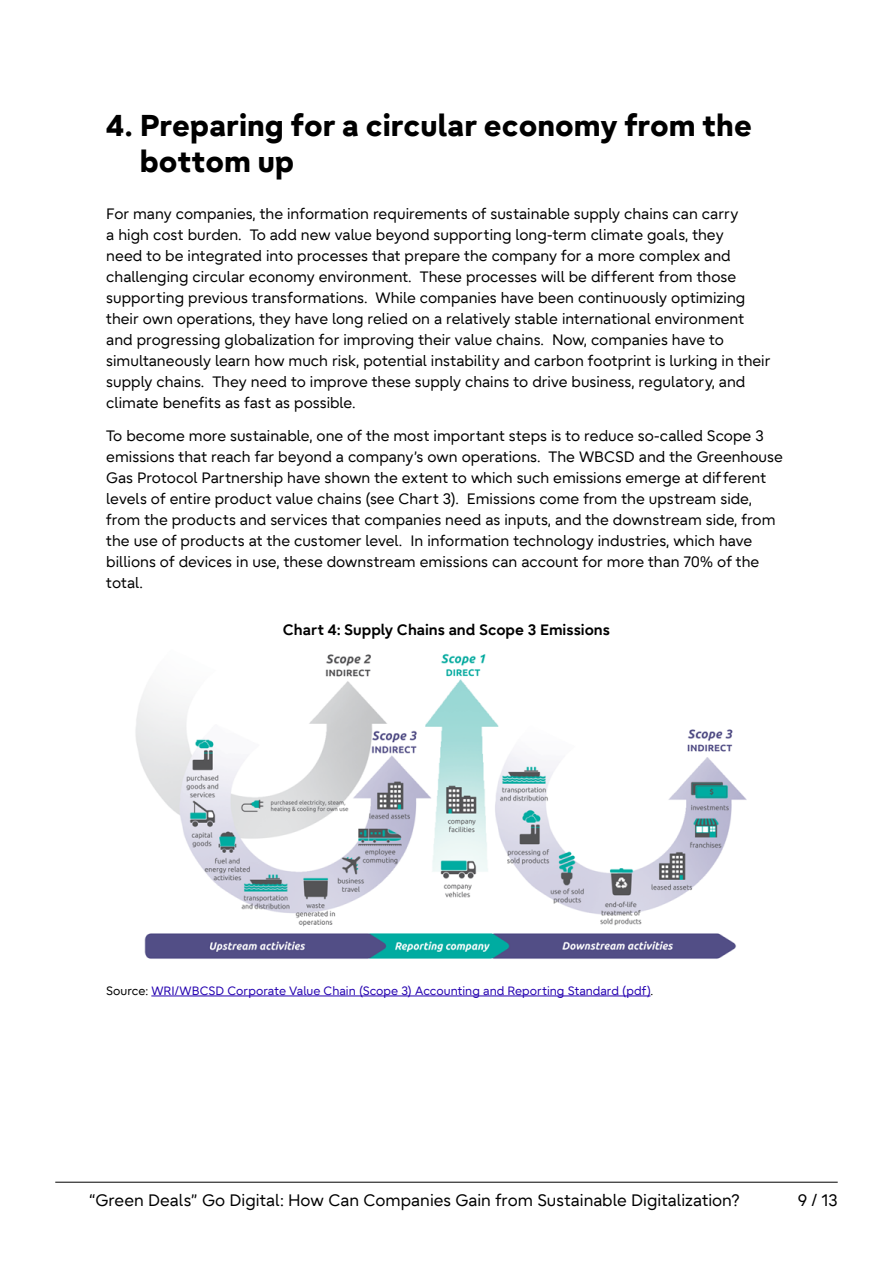
<style>
.page{position:relative;width:893px;height:1263px;background:#fff}
.page>*{position:absolute;margin:0;border:0;box-sizing:border-box;transform-origin:0 0}
.t1{font:800 30px/36px "Fujitsu Infinity Pro";color:#000}
.t2{font:16.5px "Fujitsu Infinity Pro";color:#000}
.t3{font:15px/21px "Fujitsu Infinity Pro";color:#000}
.t4{font:700 15px "Fujitsu Infinity Pro";color:#000}
.t5{font:12px "Fujitsu Infinity Pro";color:#2400b0}
.s1{color:#000}
</style>
<div class="page">
<hr style="left:55px;top:1182px;width:783px;height:1px;background:#000">
<hr style="left:151px;top:996px;width:499px;height:1px;background:#2400b0">
<img style="left:135px;top:653px;width:612px;height:306px">
<h1 class="t1" style="left:140px;top:107px;width:613px;text-indent:-34px">4. Preparing for a circular economy from the bottom up</h1>
<p class="t3" style="left:106px;top:203px;width:666px">For many companies, the information requirements of sustainable supply chains can carry<br>a high cost burden. To add new value beyond supporting long-term climate goals, they<br>need to be integrated into processes that prepare the company for a more complex and challenging circular economy environment. These processes will be dif ferent from those supporting previous transformations. While companies have been continuously optimizing their own operations, they have long relied on a relatively stable international environment and progressing globalization for improving their value chains. Now, companies have to simultaneously learn how much risk, potential instability and carbon footprint is lurking in their supply chains. They need to improve these supply chains to drive business, regulatory, and climate benefits as fast as possible.</p>
<p class="t3" style="left:106px;top:425px;width:678px">To become more sustainable, one of the most important steps is to reduce so-called Scope 3 emissions that reach far beyond a company’s own operations. The WBCSD and the Greenhouse Gas Protocol Partnership have shown the extent to which such emissions emerge at dif ferent levels of entire product value chains (see Chart 3). Emissions come from the upstream side, from the products and services that companies need as inputs, and the downstream side, from the use of products at the customer level. In information technology industries, which have billions of devices in use, these downstream emissions can account for more than 70% of the total.</p>
<p class="t4" style="left:283px;top:620px;width:329px">Chart 4: Supply Chains and Scope 3 Emissions</p>
<p class="t5" style="left:106px;top:983px;width:548px"><span class="s1">Source:</span> WRI/WBCSD Corporate Value Chain (Scope 3) Accounting and Reporting Standard (pdf)<span class="s1">.</span></p>
<p class="t2" style="left:89px;top:1190px;width:652px">“Green Deals” Go Digital: How Can Companies Gain from Sustainable Digitalization?</p>
<p class="t2" style="left:798px;top:1190px;width:42px">9 / 13</p>
</div>
